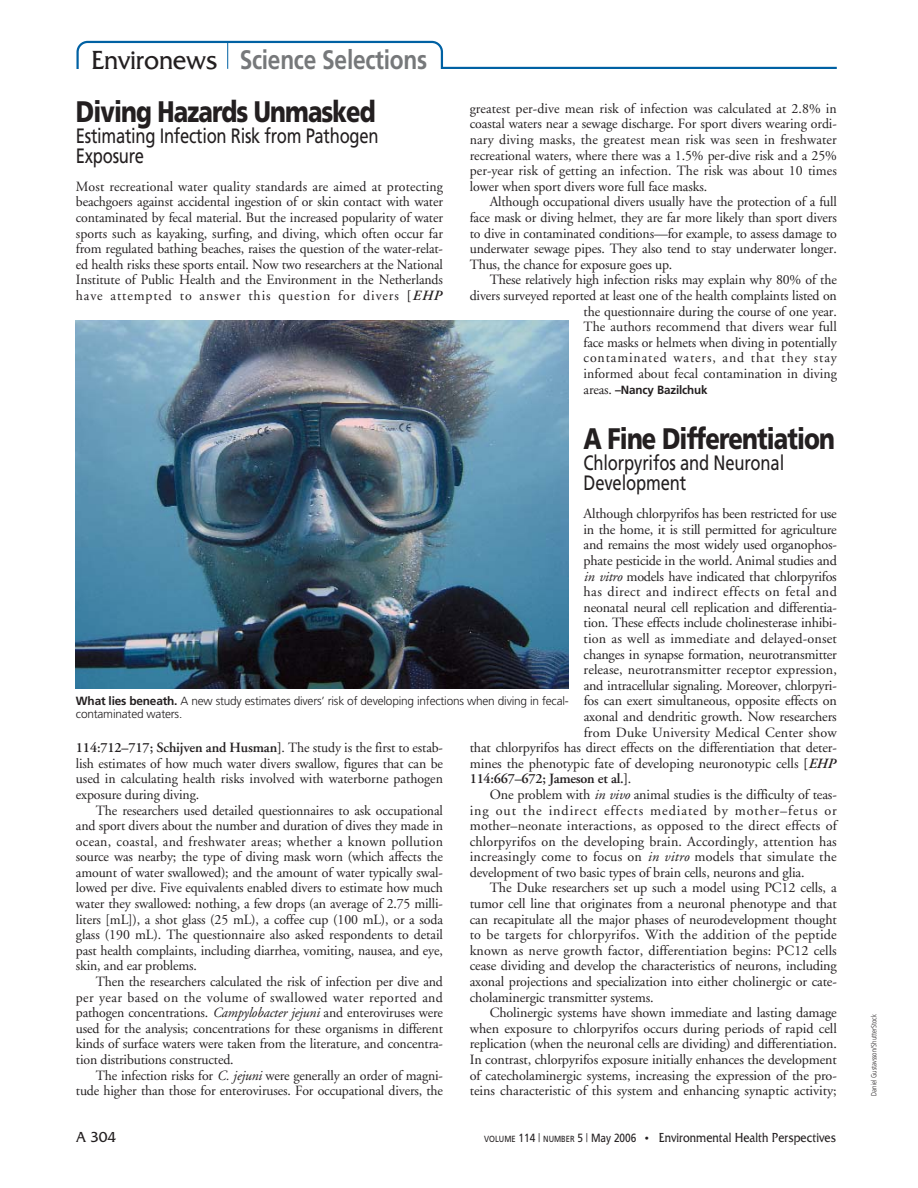
<style>
.page{position:relative;width:918px;height:1188px;background:#fff}
.page>*{position:absolute;margin:0;border:0;box-sizing:border-box;transform-origin:0 0}
.t1{font:900 29.7px "Frutiger";letter-spacing:-.035em;color:#231f20;scale:.8 1}
.t2{font:700 26.7px "Frutiger";letter-spacing:-.01em;color:#76787a;scale:.85 1}
.t3{font:20.85px/20.9px "Frutiger";letter-spacing:-.015em;color:#231f20;scale:.8 1}
.t4{font:14.85px "Friz Quadrata IT Cby BT";color:#231f20}
.t5{font:14.1px/15.6px "Adobe Garamond";letter-spacing:-.01em;color:#231f20;text-align:justify}
.t6{font:14.1px "Adobe Garamond";letter-spacing:.01em;color:#231f20}
.t7{font:14.1px "Adobe Garamond";letter-spacing:.015em;color:#231f20}
.t8{font:14.1px "Adobe Garamond";letter-spacing:.065em;color:#231f20}
.t9{font:14.1px "Adobe Garamond";letter-spacing:.03em;color:#231f20}
.t10{font:600 14.1px "Adobe Garamond";letter-spacing:-.02em;color:#231f20}
.t11{font:13.35px "Friz Quadrata IT Cby BT";color:#231f20;scale:.85 1}
.t12{font:300 11.85px/13.4px "Frutiger";letter-spacing:-.015em;color:#231f20}
.t13{font:700 11.85px "Frutiger";letter-spacing:-.01em;color:#231f20}
.t14{font:300 7.35px "Frutiger";letter-spacing:.005em;color:#231f20;scale:.8 1}
.s1{font-family:"Friz Quadrata IT Cby BT";font-weight:400;color:#231f20}
.s2{font-weight:600}
.s3{font-weight:600;font-style:italic}
.s4{font-family:"Adobe Garamond";font-weight:400;font-size:14.1px}
.s5{font-style:italic}
.s6{font-weight:400}
.s7{font-weight:700}
.s8{font-family:"Frutiger";font-size:8.85px}
.s9{font-family:"Frutiger";font-size:11.85px}
.s10{font-family:"Frutiger";font-weight:300;font-size:11.85px}
.s11{font-size:10.35px}
</style>
<div class="page">
<hr style="left:308px;top:67px;width:529px;height:2px;background:#0061a3">
<svg style="left:76px;top:41px;width:367px;height:28px"></svg>
<img style="left:76px;top:320px;width:493px;height:369px">
<h2 class="t2" style="left:91px;top:49px;width:397px"><span class="s1">Environews</span> Science Selections</h2>
<h1 class="t1" style="left:76px;top:99px;width:376px">Diving Hazards Unmasked</h1>
<h3 class="t3" style="left:76px;top:126px;width:380px">Estimating Infection Risk from Pathogen<br>Exposure</h3>
<p class="t5" style="left:76px;top:180px;width:369px">Most recreational water quality standards are aimed at protecting beachgoers against accidental ingestion of or skin contact with water contaminated by fecal material. But the increased popularity of water sports such as kayaking, surfing, and diving, which often occur far from regulated bathing beaches, raises the question of the water-relat&shy;ed health risks these sports entail. Now two researchers at the National Institute of Public Health and the Environment in the Netherlands have attempted to answer this question for divers <span class="s2">[</span><span class="s3">EHP</span></p>
<p class="t5" style="left:470px;top:102px;width:369px">greatest per-dive mean risk of infection was calculated at 2.8% in coastal waters near a sewage discharge. For sport divers wearing ordi&shy;nary diving masks, the greatest mean risk was seen in freshwater recreational waters, where there was a 1.5% per-dive risk and a 25% per-year risk of getting an infection. The risk was about 10 times lower when sport divers wore full face masks.</p>
<p class="t5" style="left:470px;top:195px;width:369px;text-indent:20px">Although occupational divers usually have the protection of a full face mask or diving helmet, they are far more likely than sport divers to dive in contaminated conditions—for example, to assess damage to underwater sewage pipes. They also tend to stay underwater longer.<br>Thus, the chance for exposure goes up.</p>
<p class="t5" style="left:470px;top:273px;width:369px;text-align:right">These relatively high infection risks may explain why 80% of the divers surveyed reported at least one of the health complaints listed on the questionnaire during the course of one year.<br>The authors recommend that divers wear full<br>face masks or helmets when diving in potentially<br>contaminated waters, and that they stay<br>informed about fecal contamination in diving</p>
<p class="t13" style="left:584px;top:385px;width:126px"><span class="s4">areas.</span> –Nancy Bazilchuk</p>
<h1 class="t1" style="left:584px;top:427px;width:316px">A Fine Differentiation</h1>
<h3 class="t3" style="left:584px;top:454px;width:252px">Chlorpyrifos and Neuronal<br>Development</h3>
<p class="t5" style="left:584px;top:507px;width:255px">Although chlorpyrifos has been restricted for use</p>
<p class="t5" style="left:584px;top:523px;width:255px">in the home, it is still permitted for agriculture</p>
<p class="t5" style="left:584px;top:538px;width:255px">and remains the most widely used organophos-</p>
<p class="t5" style="left:584px;top:554px;width:255px">phate pesticide in the world. Animal studies and</p>
<p class="t5" style="left:584px;top:570px;width:255px"><span class="s5">in vitro</span> models have indicated that chlorpyrifos</p>
<p class="t9" style="left:584px;top:586px;width:255px">has direct and indirect effects on fetal and</p>
<p class="t5" style="left:584px;top:601px;width:255px">neonatal neural cell replication and differentia-</p>
<p class="t5" style="left:584px;top:616px;width:255px">tion. These effects include cholinesterase inhibi-</p>
<p class="t6" style="left:584px;top:633px;width:255px">tion as well as immediate and delayed-onset</p>
<p class="t5" style="left:584px;top:648px;width:255px">changes in synapse formation, neurotransmitter</p>
<p class="t5" style="left:584px;top:663px;width:255px">release, neurotransmitter receptor expression,</p>
<p class="t5" style="left:584px;top:679px;width:255px">and intracellular signaling. Moreover, chlorpyri-</p>
<p class="t5" style="left:584px;top:694px;width:255px">fos can exert simultaneous, opposite effects on</p>
<p class="t5" style="left:584px;top:710px;width:255px">axonal and dendritic growth. Now researchers</p>
<p class="t6" style="left:584px;top:726px;width:255px">from Duke University Medical Center show</p>
<p class="t5" style="left:470px;top:741px;width:369px">that chlorpyrifos has direct effects on the differentiation that deter-</p>
<p class="t5" style="left:470px;top:757px;width:367px">mines the phenotypic fate of developing neuronotypic cells <span class="s2">[</span><span class="s3">EHP</span></p>
<p class="t10" style="left:470px;top:773px;width:163px">114:667–672; Jameson et al.]<span class="s6">.</span></p>
<p class="t5" style="left:490px;top:788px;width:349px">One problem with <span class="s5">in vivo</span> animal studies is the difficulty of teas-</p>
<p class="t8" style="left:470px;top:804px;width:369px">ing out the indirect effects mediated by mother–fetus or</p>
<p class="t6" style="left:470px;top:820px;width:369px">mother–neonate interactions, as opposed to the direct effects of</p>
<p class="t6" style="left:470px;top:836px;width:369px">chlorpyrifos on the developing brain. Accordingly, attention has</p>
<p class="t7" style="left:470px;top:851px;width:369px">increasingly come to focus on <span class="s5">in vitro</span> models that simulate the</p>
<p class="t5" style="left:470px;top:866px;width:336px">development of two basic types of brain cells, neurons and glia.</p>
<p class="t5" style="left:490px;top:882px;width:349px">The Duke researchers set up such a model using PC12 cells, a</p>
<p class="t5" style="left:470px;top:897px;width:369px">tumor cell line that originates from a neuronal phenotype and that</p>
<p class="t5" style="left:470px;top:913px;width:369px">can recapitulate all the major phases of neurodevelopment thought</p>
<p class="t7" style="left:470px;top:929px;width:369px">to be targets for chlorpyrifos. With the addition of the peptide</p>
<p class="t5" style="left:470px;top:944px;width:369px">known as nerve growth factor, differentiation begins: PC12 cells</p>
<p class="t5" style="left:470px;top:959px;width:369px">cease dividing and develop the characteristics of neurons, including</p>
<p class="t5" style="left:470px;top:975px;width:369px">axonal projections and specialization into either cholinergic or cate-</p>
<p class="t5" style="left:470px;top:991px;width:185px">cholaminergic transmitter systems.</p>
<p class="t5" style="left:490px;top:1006px;width:349px">Cholinergic systems have shown immediate and lasting damage</p>
<p class="t5" style="left:470px;top:1022px;width:369px">when exposure to chlorpyrifos occurs during periods of rapid cell</p>
<p class="t5" style="left:470px;top:1037px;width:369px">replication (when the neuronal cells are dividing) and differentiation.</p>
<p class="t5" style="left:470px;top:1053px;width:369px">In contrast, chlorpyrifos exposure initially enhances the development</p>
<p class="t5" style="left:470px;top:1069px;width:369px">of catecholaminergic systems, increasing the expression of the pro-</p>
<p class="t5" style="left:470px;top:1084px;width:369px">teins characteristic of this system and enhancing synaptic activity;</p>
<p class="t12" style="left:76px;top:695px;width:494px"><span class="s7">What lies beneath.</span> A new study estimates divers’ risk of developing infections when diving in fecal&shy;contaminated waters.</p>
<p class="t5" style="left:76px;top:741px;width:369px"><span class="s2">114:712–717; Schijven and Husman]</span>. The study is the first to estab&shy;lish estimates of how much water divers swallow, figures that can be used in calculating health risks involved with waterborne pathogen exposure during diving.</p>
<p class="t5" style="left:76px;top:804px;width:369px;text-indent:20px">The researchers used detailed questionnaires to ask occupational and sport divers about the number and duration of dives they made in ocean, coastal, and freshwater areas; whether a known pollution source was nearby; the type of diving mask worn (which affects the amount of water swallowed); and the amount of water typically swal&shy;lowed per dive. Five equivalents enabled divers to estimate how much water they swallowed: nothing, a few drops (an average of 2.75 milli&shy;liters [mL]), a shot glass (25 mL), a coffee cup (100 mL), or a soda glass (190 mL). The questionnaire also asked respondents to detail past health complaints, including diarrhea, vomiting, nausea, and eye, skin, and ear problems.</p>
<p class="t5" style="left:76px;top:975px;width:369px;text-indent:20px">Then the researchers calculated the risk of infection per dive and per year based on the volume of swallowed water reported and pathogen concentrations. <span class="s5">Campylobacter jejuni</span> and enteroviruses were used for the analysis; concentrations for these organisms in different kinds of surface waters were taken from the literature, and concentra&shy;tion distributions constructed.</p>
<p class="t5" style="left:76px;top:1069px;width:369px;text-align:right">The infection risks for <span class="s5">C. jejuni</span> were generally an order of magni&shy;tude higher than those for enteroviruses. For occupational divers, the</p>
<p class="t4" style="left:76px;top:1131px;width:41px">A 304</p>
<p class="t11" style="left:484px;top:1133px;width:415px"><span class="s8">VOLUME</span> <span class="s9">114</span> <span class="s10">|</span> <span class="s8">NUMBER</span> <span class="s9">5</span> <span class="s10">|</span> <span class="s9">May 2006</span> <span class="s11">•</span> Environmental Health Perspectives</p>
<p class="t14" style="left:871px;top:1096px;width:104px;rotate:-90deg">Daniel Gustavsson/ShutterStock</p>
</div>
